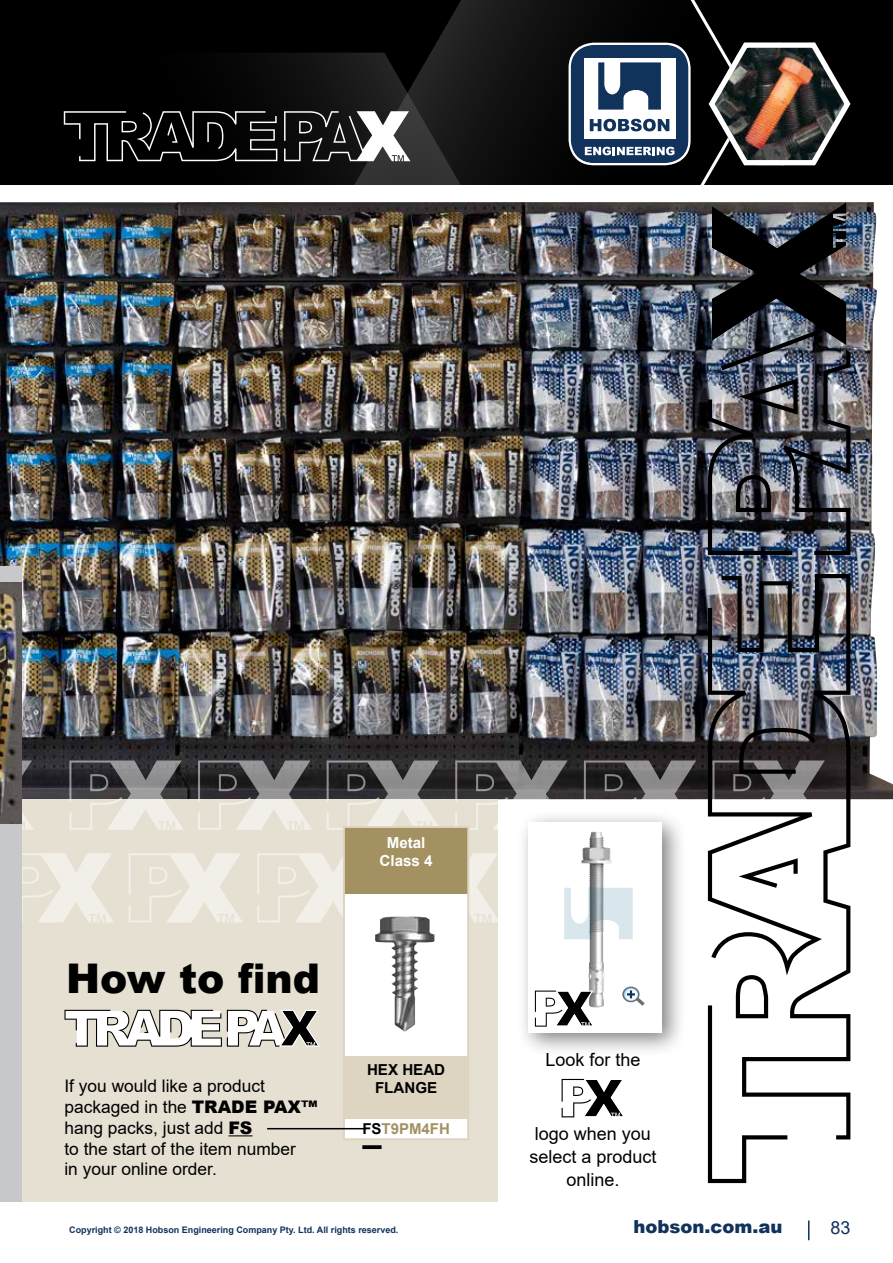
<style>
.page{position:relative;width:893px;height:1263px;background:#fff}
.page>*{position:absolute;margin:0;border:0;box-sizing:border-box;transform-origin:0 0}
.t1{font:900 40.95px "Arial";color:#000}
.t2{font:18px/22.6px "Arial";color:#000;text-align:center}
.t3{font:900 18px "Arial";color:#11325b}
.t4{font:18px "Arial";color:#11325b}
.t5{font:17.4px/20.9px "Arial";color:#000}
.t6{font:700 15.15px/18.1px "Arial";color:#000;text-align:center}
.t7{font:700 15.15px/18.1px "Arial";color:#fff;text-align:center}
.t8{font:700 15px "Arial";color:#a39161}
.t9{font:700 9px "Arial";color:#11325b}
.s1{font-weight:900}
.s2{color:#000}
</style>
<div class="page">
<svg style="left:808px;top:1220px;width:1px;height:20px"></svg>
<div style="left:1px;top:0;width:353px;height:185px;background:#000"></div>
<svg style="left:0;top:0;width:1px;height:185px"></svg>
<svg style="left:64px;top:53px;width:290px;height:132px;background:#060606"></svg>
<svg style="left:354px;top:0;width:216px;height:185px;background:#141414"></svg>
<svg style="left:64px;top:111px;width:213px;height:50px;background:#222"></svg>
<svg style="left:284px;top:111px;width:126px;height:50px"></svg>
<svg style="left:570px;top:0;width:323px;height:185px;background:#36383c"></svg>
<img style="left:0;top:202px;width:893px;height:597px">
<div style="left:0;top:799px;width:497px;height:402px;background:#e6e0d3"></div>
<svg style="left:21px;top:853px;width:93px;height:69px"></svg>
<svg style="left:129px;top:853px;width:113px;height:69px"></svg>
<svg style="left:257px;top:853px;width:86px;height:69px"></svg>
<svg style="left:470px;top:853px;width:28px;height:69px"></svg>
<svg style="left:21px;top:760px;width:13px;height:70px"></svg>
<svg style="left:69px;top:760px;width:115px;height:70px"></svg>
<svg style="left:198px;top:760px;width:114px;height:70px"></svg>
<svg style="left:327px;top:760px;width:114px;height:70px"></svg>
<svg style="left:455px;top:760px;width:115px;height:70px"></svg>
<svg style="left:584px;top:760px;width:114px;height:40px;background:#575455"></svg>
<svg style="left:562px;top:1079px;width:61px;height:38px"></svg>
<div style="left:516px;top:810px;width:171px;height:247px;background:#000;opacity:.5"></div>
<div style="left:529px;top:822px;width:133px;height:210px;background:#fff"></div>
<svg style="left:228px;top:1135px;width:25px;height:1px"></svg>
<svg style="left:64px;top:1010px;width:256px;height:37px"></svg>
<img style="left:712px;top:555px;width:134px;height:585px">
<svg style="left:708px;top:608px;width:119px;height:575px"></svg>
<img style="left:722px;top:574px;width:128px;height:565px">
<svg style="left:708px;top:378px;width:4px;height:177px"></svg>
<img style="left:712px;top:353px;width:138px;height:202px">
<img style="left:708px;top:202px;width:142px;height:151px">
<div style="left:343px;top:826px;width:126px;height:314px;background:#fff"></div>
<div style="left:344px;top:827px;width:124px;height:67px;background:#a39161"></div>
<div style="left:343px;top:826px;width:126px;height:314px;border:2px solid #ddd4c2"></div>
<div style="left:344px;top:1056px;width:124px;height:62px;background:#ddd4c2"></div>
<svg style="left:362px;top:1145px;width:20px;height:4px"></svg>
<img style="left:375px;top:916px;width:43px;height:115px">
<hr style="left:267px;top:1128px;width:99px;height:1px;background:#000">
<img style="left:581px;top:832px;width:24px;height:176px">
<svg style="left:564px;top:888px;width:69px;height:51px"></svg>
<svg style="left:535px;top:990px;width:59px;height:37px"></svg>
<div style="left:622px;top:986px;width:17px;height:16px;border:2px solid #6d6e71;border-radius:50%"></div>
<svg style="left:623px;top:987px;width:22px;height:19px"></svg>
<div style="left:0;top:566px;width:21px;height:635px;background:#c7c8ca"></div>
<img style="left:0;top:583px;width:21px;height:240px">
<h1 class="t1" style="left:66px;top:948px;width:255px">How to find</h1>
<p class="t5" style="left:64px;top:1075px;width:255px">If you would like a product packaged in the <span class="s1">TRADE PAX™ </span>hang packs, just add <span class="s1">FS<br></span>to the start of the item number<br>in your online order.</p>
<p class="t7" style="left:380px;top:833px;width:55px">Metal<br>Class 4</p>
<p class="t6" style="left:367px;top:1060px;width:80px">HEX HEAD<br>FLANGE</p>
<p class="t8" style="left:362px;top:1118px;width:89px"><span class="s2">FS</span>T9PM4FH</p>
<p class="t2" style="left:545px;top:1048px;width:97px">Look for the</p>
<p class="t2" style="left:529px;top:1123px;width:129px">logo when you select a product online.</p>
<p class="t9" style="left:69px;top:1224px;width:331px">Copyright © 2018 Hobson Engineering Company Pty. Ltd. All rights reserved.</p>
<p class="t3" style="left:633px;top:1214px;width:151px">hobson.com.au</p>
<p class="t4" style="left:830px;top:1215px;width:22px">83</p>
</div>
